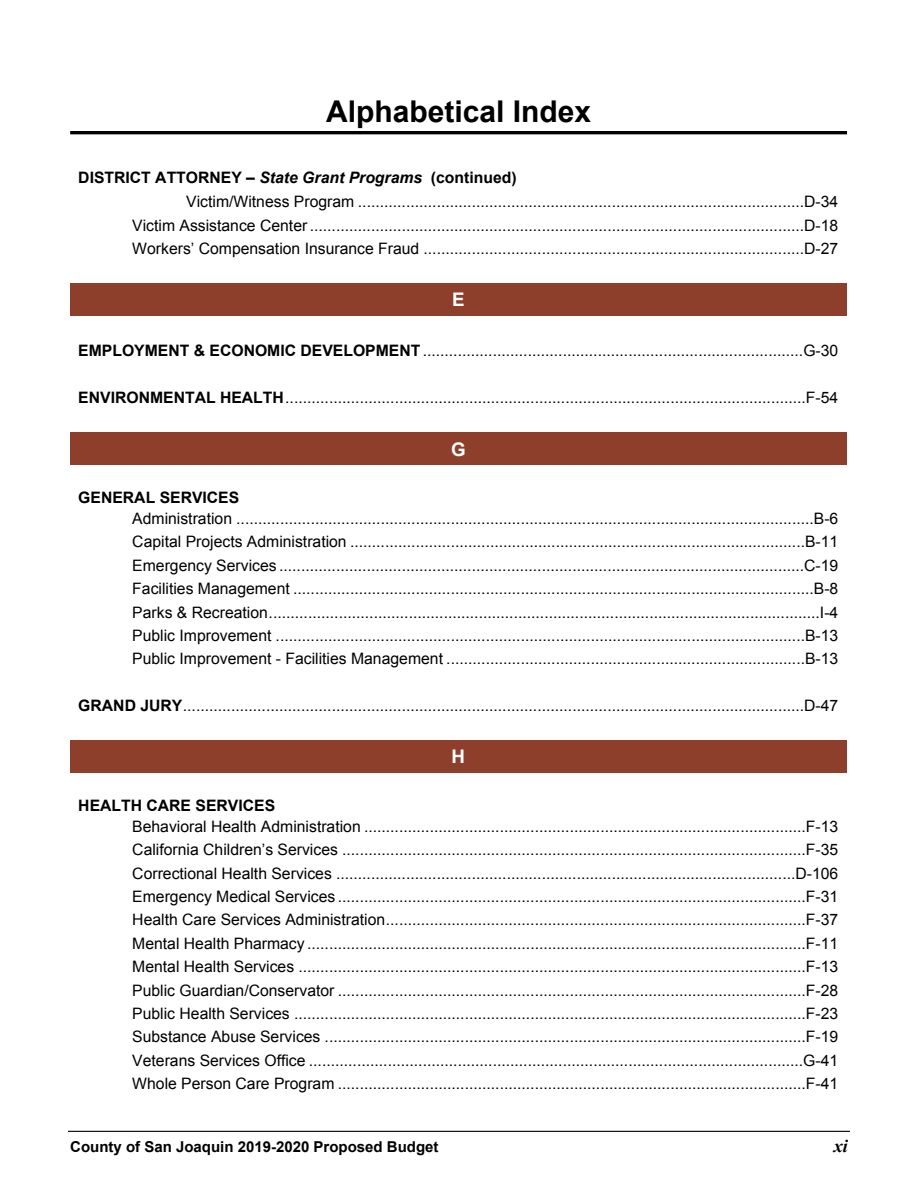
<style>
.page{position:relative;width:918px;height:1188px;background:#fff}
.page>*{position:absolute;margin:0;border:0;box-sizing:border-box;transform-origin:0 0}
.t1{font:700 30px "Arial";color:#000}
.t2{font:700 18.75px "Arial";color:#fff}
.t3{font:italic 700 18px "Times New Roman";color:#000}
.t4{font:15.75px/23.4px "Arial";color:#000;text-align:justify}
.t5{font:700 15.75px "Arial";color:#000}
.t6{font:700 15px "Arial";color:#000}
.s1{font-style:italic}
.s2{font-weight:700}
</style>
<div class="page">
<hr style="left:70px;top:131px;width:777px;height:3px;background:#000">
<hr style="left:68px;top:1131px;width:782px;height:1px;background:#000">
<div style="left:70px;top:283px;width:776px;height:33px;background:#8e3f2b"></div>
<div style="left:70px;top:433px;width:776px;height:32px;background:#8e3f2b"></div>
<div style="left:70px;top:740px;width:776px;height:33px;background:#8e3f2b"></div>
<h1 class="t1" style="left:326px;top:94px;width:267px">Alphabetical Index</h1>
<p class="t5" style="left:78px;top:169px;width:440px">DISTRICT ATTORNEY – <span class="s1">State Grant Programs</span> (continued)</p>
<p class="t4" style="left:186px;top:190px;width:654px">Victim/Witness Program ......................................................................................................D-34</p>
<p class="t4" style="left:132px;top:213px;width:708px">Victim Assistance Center .................................................................................................................D-18</p>
<p class="t4" style="left:132px;top:237px;width:708px">Workers’ Compensation Insurance Fraud .......................................................................................D-27</p>
<p class="t2" style="left:452px;top:289px;width:14px">E</p>
<p class="t4" style="left:78px;top:339px;width:762px"><span class="s2">EMPLOYMENT &amp; ECONOMIC DEVELOPMENT</span>.......................................................................................G-30</p>
<p class="t4" style="left:78px;top:386px;width:762px"><span class="s2">ENVIRONMENTAL HEALTH</span>.......................................................................................................................F-54</p>
<p class="t2" style="left:451px;top:439px;width:16px">G</p>
<p class="t5" style="left:78px;top:489px;width:163px">GENERAL SERVICES</p>
<p class="t4" style="left:132px;top:507px;width:708px">Administration ....................................................................................................................................B-6<br>Capital Projects Administration ........................................................................................................B-11<br>Emergency Services ........................................................................................................................C-19<br>Facilities Management .......................................................................................................................B-8<br>Parks &amp; Recreation..............................................................................................................................I-4<br>Public Improvement .........................................................................................................................B-13<br>Public Improvement - Facilities Management ..................................................................................B-13</p>
<p class="t4" style="left:78px;top:694px;width:762px"><span class="s2">GRAND JURY</span>..............................................................................................................................................D-47</p>
<p class="t2" style="left:452px;top:747px;width:15px">H</p>
<p class="t5" style="left:78px;top:797px;width:198px">HEALTH CARE SERVICES</p>
<p class="t4" style="left:132px;top:815px;width:708px">Behavioral Health Administration .....................................................................................................F-13<br>California Children’s Services ..........................................................................................................F-35<br>Correctional Health Services .........................................................................................................D-106<br>Emergency Medical Services ...........................................................................................................F-31<br>Health Care Services Administration................................................................................................F-37<br>Mental Health Pharmacy ..................................................................................................................F-11<br>Mental Health Services ....................................................................................................................F-13<br>Public Guardian/Conservator ...........................................................................................................F-28<br>Public Health Services .....................................................................................................................F-23<br>Substance Abuse Services ..............................................................................................................F-19<br>Veterans Services Office .................................................................................................................G-41<br>Whole Person Care Program ...........................................................................................................F-41</p>
<p class="t6" style="left:70px;top:1138px;width:370px">County of San Joaquin 2019-2020 Proposed Budget</p>
<p class="t3" style="left:834px;top:1136px;width:16px">xi</p>
</div>
